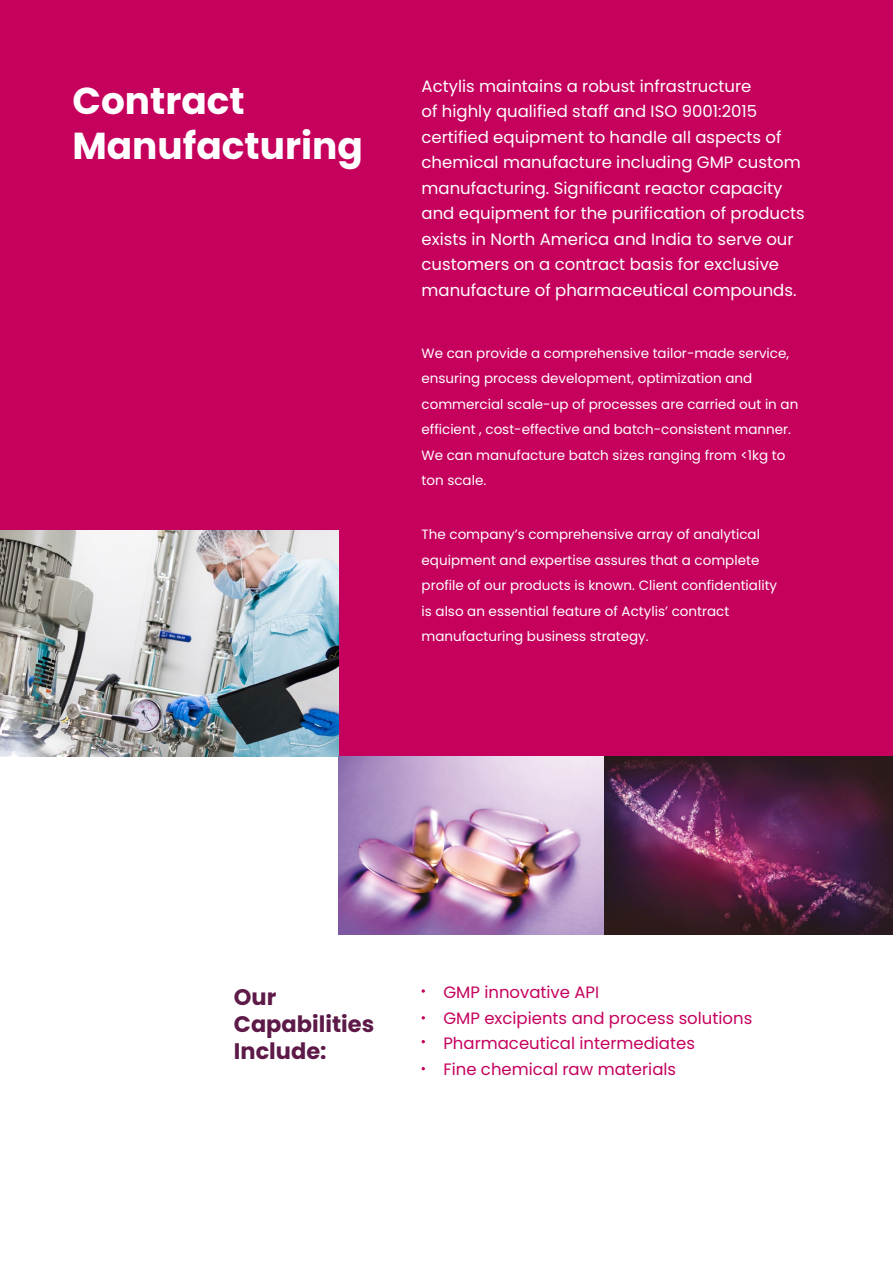
<style>
.page{position:relative;width:893px;height:1263px;background:#fff}
.page>*{position:absolute;margin:0;border:0;box-sizing:border-box;transform-origin:0 0}
.t1{font:700 37.5px/45px "Poppins";color:#fff}
.t2{font:700 22.5px/27px "Poppins";color:#5d1947}
.t3{font:16.5px/25.5px "Poppins";color:#fff}
.t4{font:16.5px/25.5px "Poppins";color:#c5005d}
.t5{font:13.5px/25.5px "Poppins";color:#fff}
</style>
<div class="page">
<div style="left:0;top:0;width:893px;height:757px;background:#c5005d"></div>
<img style="left:0;top:530px;width:339px;height:227px">
<img style="left:339px;top:757px;width:554px;height:177px">
<svg style="left:422px;top:989px;width:3px;height:4px"></svg>
<h1 class="t1" style="left:72px;top:79px;width:292px">Contract<br>Manufacturing</h1>
<p class="t3" style="left:422px;top:73px;width:385px">Actylis maintains a robust infrastructure<br>of highly qualified staff and ISO 9001:2015 certified equipment to handle all aspects of chemical manufacture including GMP custom manufacturing. Significant reactor capacity and equipment for the purification of products exists in North America and India to serve our customers on a contract basis for exclusive manufacture of pharmaceutical compounds.</p>
<p class="t5" style="left:422px;top:340px;width:378px">We can provide a comprehensive tailor-made service, ensuring process development, optimization and commercial scale-up of processes are carried out in an efficient , cost-effective and batch-consistent manner.<br>We can manufacture batch sizes ranging from &lt;1kg to ton scale.</p>
<p class="t5" style="left:422px;top:522px;width:357px">The company’s comprehensive array of analytical equipment and expertise assures that a complete profile of our products is known. Client confidentiality is also an essential feature of Actylis’ contract manufacturing business strategy.</p>
<h2 class="t2" style="left:234px;top:983px;width:142px">Our<br>Capabilities<br>Include:</h2>
<p class="t4" style="left:443px;top:980px;width:310px">GMP innovative API<br>GMP excipients and process solutions<br>Pharmaceutical intermediates<br>Fine chemical raw materials</p>
</div>
